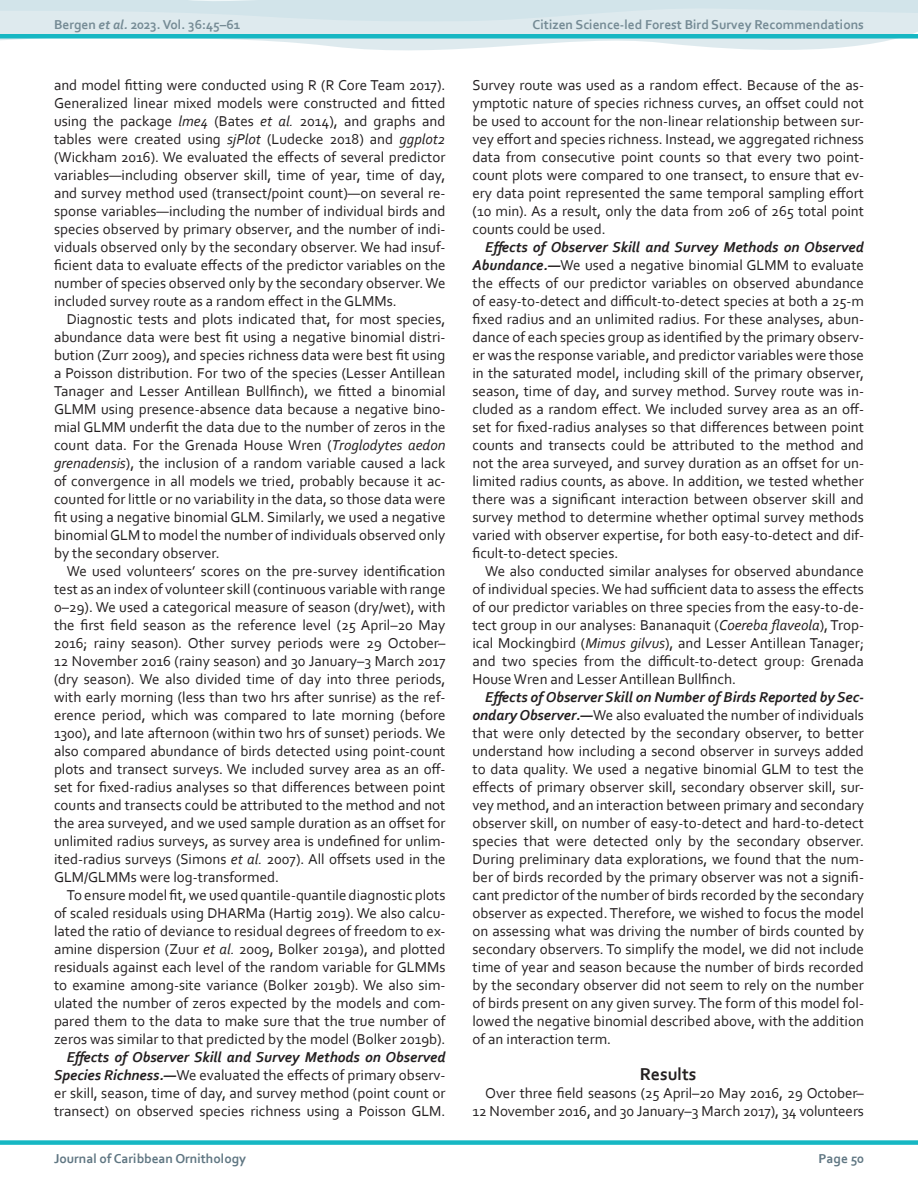
<style>
.page{position:relative;width:918px;height:1188px;background:#fff}
.page>*{position:absolute;margin:0;border:0;box-sizing:border-box;transform-origin:0 0}
.Body_Heading_1__H2{font:700 18px "Corbel";color:#231f20}
.main_body_text__P{font:15px/18px "Corbel";color:#231f20;text-align:justify}
.t1{font:700 13.5px "Corbel";color:#758b95}
.t2{font:700 13.5px "Corbel";color:#5f7682}
.s1{font-style:italic}
.s2{font-weight:700;font-style:italic}
</style>
<div class="page">
<svg style="left:0;top:0;width:918px;height:51px;fill:#deeaee"></svg>
<div style="left:0;top:1140px;width:918px;height:5px;background:#16b7c3"></div>
<div style="left:0;top:34px;width:918px;height:5px;background:#16b7c3"></div>
<p class="t1" style="left:54px;top:16px;width:188px">Bergen <span class="s1">et al.</span> 2023. Vol. 36:45–61</p>
<p class="t1" style="left:533px;top:16px;width:333px">Citizen Science-led Forest Bird Survey Recommendations</p>
<p class="main_body_text__P" style="left:54px;top:76px;width:393px">and model fitting were conducted using R (R Core Team 2017).<br>Generalized linear mixed models were constructed and fitted using the package <span class="s1">lme4</span> (Bates <span class="s1">et al.</span> 2014), and graphs and tables were created using <span class="s1">sjPlot</span> (Ludecke 2018) and <span class="s1">ggplot2 </span>(Wickham 2016). We evaluated the effects of several predictor variables—including observer skill, time of year, time of day, and survey method used (transect/point count)—on several re&shy;sponse variables—including the number of individual birds and species observed by primary observer, and the number of indi&shy;viduals observed only by the secondary observer. We had insuf&shy;ficient data to evaluate effects of the predictor variables on the number of species observed only by the secondary observer. We included survey route as a random effect in the GLMMs.</p>
<p class="main_body_text__P" style="left:54px;top:310px;width:393px;text-indent:13px">Diagnostic tests and plots indicated that, for most species, abundance data were best fit using a negative binomial distri&shy;bution (Zurr 2009), and species richness data were best fit using a Poisson distribution. For two of the species (Lesser Antillean Tanager and Lesser Antillean Bullfinch), we fitted a binomial GLMM using presence-absence data because a negative bino&shy;mial GLMM underfit the data due to the number of zeros in the count data. For the Grenada House Wren (<span class="s1">Troglodytes aedon grenadensis</span>), the inclusion of a random variable caused a lack of convergence in all models we tried, probably because it ac&shy;counted for little or no variability in the data, so those data were fit using a negative binomial GLM. Similarly, we used a negative binomial GLM to model the number of individuals observed only by the secondary observer.</p>
<p class="main_body_text__P" style="left:54px;top:562px;width:393px;text-indent:13px">We used volunteers’ scores on the pre-survey identification test as an index of volunteer skill (continuous variable with range 0–29). We used a categorical measure of season (dry/wet), with the first field season as the reference level (25 April–20 May 2016; rainy season). Other survey periods were 29 October– 12 November 2016 (rainy season) and 30 January–3 March 2017 (dry season). We also divided time of day into three periods, with early morning (less than two hrs after sunrise) as the ref&shy;erence period, which was compared to late morning (before 1300), and late afternoon (within two hrs of sunset) periods. We also compared abundance of birds detected using point-count plots and transect surveys. We included survey area as an off&shy;set for fixed-radius analyses so that differences between point counts and transects could be attributed to the method and not the area surveyed, and we used sample duration as an offset for unlimited radius surveys, as survey area is undefined for unlim&shy;ited-radius surveys (Simons <span class="s1">et al.</span> 2007). All offsets used in the GLM/GLMMs were log-transformed.</p>
<p class="main_body_text__P" style="left:54px;top:886px;width:393px;text-indent:13px">To ensure model fit, we used quantile-quantile diagnostic plots of scaled residuals using DHARMa (Hartig 2019). We also calcu&shy;lated the ratio of deviance to residual degrees of freedom to ex&shy;amine dispersion (Zuur <span class="s1">et al.</span> 2009, Bolker 2019a), and plotted residuals against each level of the random variable for GLMMs to examine among-site variance (Bolker 2019b). We also sim&shy;ulated the number of zeros expected by the models and com&shy;pared them to the data to make sure that the true number of zeros was similar to that predicted by the model (Bolker 2019b).</p>
<p class="main_body_text__P" style="left:54px;top:1048px;width:393px;text-indent:13px"><span class="s2">Effects of Observer Skill and Survey Methods on Observed Species Richness.—</span>We evaluated the effects of primary observ&shy;er skill, season, time of day, and survey method (point count or transect) on observed species richness using a Poisson GLM.</p>
<p class="main_body_text__P" style="left:472px;top:76px;width:393px">Survey route was used as a random effect. Because of the as&shy;ymptotic nature of species richness curves, an offset could not be used to account for the non-linear relationship between sur&shy;vey effort and species richness. Instead, we aggregated richness data from consecutive point counts so that every two point&shy;count plots were compared to one transect, to ensure that ev&shy;ery data point represented the same temporal sampling effort (10 min). As a result, only the data from 206 of 265 total point counts could be used.</p>
<p class="main_body_text__P" style="left:472px;top:238px;width:393px;text-indent:13px"><span class="s2">Effects of Observer Skill and Survey Methods on Observed Abundance.—</span>We used a negative binomial GLMM to evaluate the effects of our predictor variables on observed abundance of easy-to-detect and difficult-to-detect species at both a 25-m fixed radius and an unlimited radius. For these analyses, abun&shy;dance of each species group as identified by the primary observ&shy;er was the response variable, and predictor variables were those in the saturated model, including skill of the primary observer, season, time of day, and survey method. Survey route was in&shy;cluded as a random effect. We included survey area as an off&shy;set for fixed-radius analyses so that differences between point counts and transects could be attributed to the method and not the area surveyed, and survey duration as an offset for un&shy;limited radius counts, as above. In addition, we tested whether there was a significant interaction between observer skill and survey method to determine whether optimal survey methods varied with observer expertise, for both easy-to-detect and dif&shy;ficult-to-detect species.</p>
<p class="main_body_text__P" style="left:472px;top:562px;width:393px;text-indent:13px">We also conducted similar analyses for observed abundance of individual species. We had sufficient data to assess the effects of our predictor variables on three species from the easy-to-de&shy;tect group in our analyses: Bananaquit (<span class="s1">Coereba flaveola</span>), Trop&shy;ical Mockingbird (<span class="s1">Mimus gilvus</span>), and Lesser Antillean Tanager; and two species from the difficult-to-detect group: Grenada House Wren and Lesser Antillean Bullfinch.</p>
<p class="main_body_text__P" style="left:472px;top:688px;width:393px;text-indent:13px"><span class="s2">Effects of Observer Skill on Number of Birds Reported by Sec&shy;ondary Observer.—</span>We also evaluated the number of individuals that were only detected by the secondary observer, to better understand how including a second observer in surveys added to data quality. We used a negative binomial GLM to test the effects of primary observer skill, secondary observer skill, sur&shy;vey method, and an interaction between primary and secondary observer skill, on number of easy-to-detect and hard-to-detect species that were detected only by the secondary observer.<br>During preliminary data explorations, we found that the num&shy;ber of birds recorded by the primary observer was not a signifi&shy;cant predictor of the number of birds recorded by the secondary observer as expected. Therefore, we wished to focus the model on assessing what was driving the number of birds counted by secondary observers. To simplify the model, we did not include time of year and season because the number of birds recorded by the secondary observer did not seem to rely on the number of birds present on any given survey. The form of this model fol&shy;lowed the negative binomial described above, with the addition of an interaction term.</p>
<h2 class="Body_Heading_1__H2" style="left:640px;top:1063px;width:58px">Results</h2>
<p class="main_body_text__P" style="left:472px;top:1084px;width:393px;text-align:right">Over three field seasons (25 April–20 May 2016, 29 October–<br>12 November 2016, and 30 January–3 March 2017), 34 volunteers</p>
<p class="t2" style="left:54px;top:1150px;width:194px">Journal of Caribbean Ornithology</p>
<p class="t2" style="left:819px;top:1150px;width:47px">Page 50</p>
</div>
